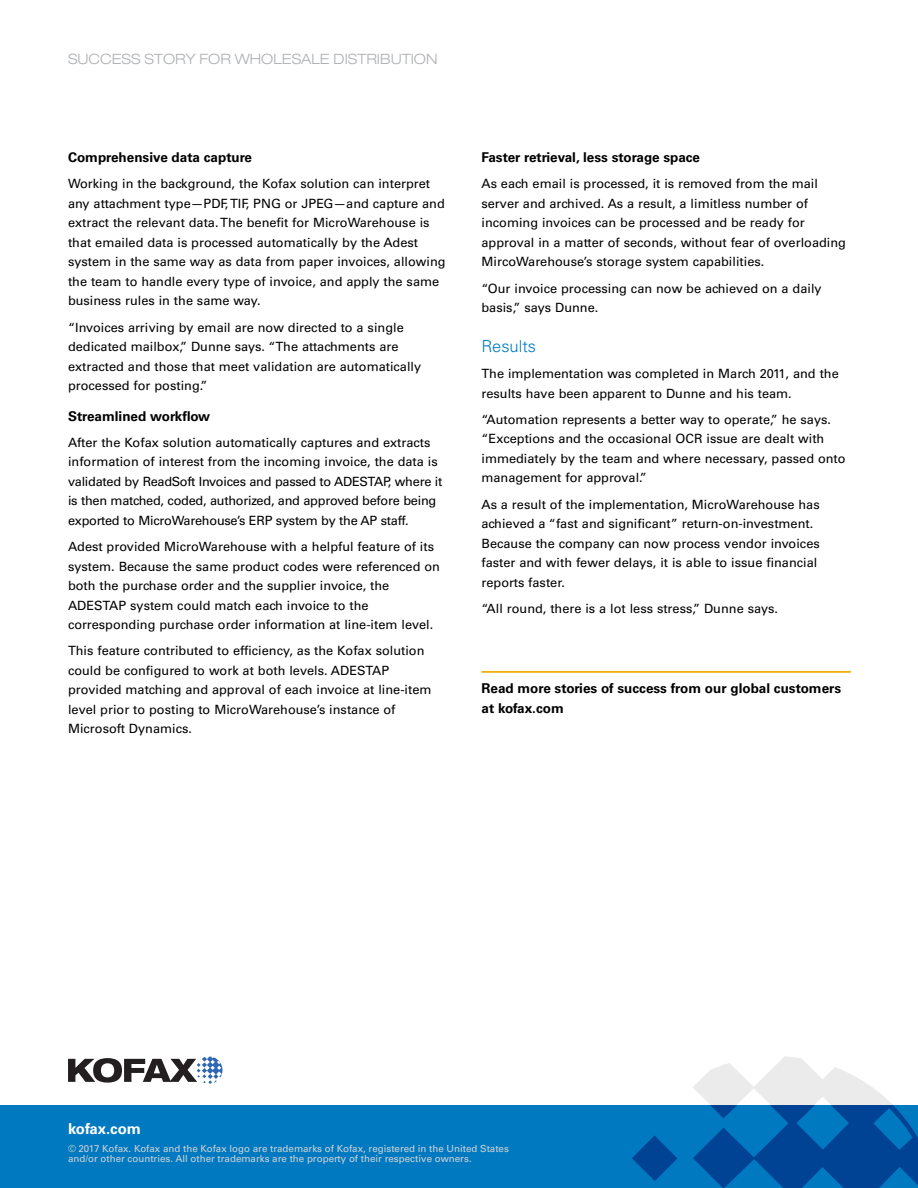
<style>
.page{position:relative;width:918px;height:1188px;background:#fff}
.page>*{position:absolute;margin:0;border:0;box-sizing:border-box;transform-origin:0 0}
.t1{font:300 16.5px "Univers LT Std";color:#0079c1}
.t2{font:700 15px "Univers LT Std";color:#fff}
.t3{font:300 expanded 14.25px "Helvetica Neue LT Std";color:#afb1b4}
.t4{font:700 13.5px/19.5px "Univers LT Std";color:#000}
.t5{font:12.75px/19.5px "Univers LT Std";color:#000}
.t6{font:12.75px/19.5px "Univers LT Std";letter-spacing:-.02em;color:#000}
.t7{font:9.75px/10.5px "Univers LT Std";color:#d1d3d4}
</style>
<div class="page">
<hr style="left:482px;top:671px;width:369px;height:2px;background:#eeb111">
<div style="left:0;top:1105px;width:918px;height:83px;background:#0079c1"></div>
<svg style="left:632px;top:1135px;width:45px;height:46px"></svg>
<svg style="left:693px;top:1057px;width:225px;height:131px"></svg>
<svg style="left:68px;top:1056px;width:154px;height:28px"></svg>
<p class="t3" style="left:68px;top:51px;width:371px">SUCCESS STORY FOR WHOLESALE DISTRIBUTION</p>
<p class="t4" style="left:68px;top:148px;width:186px">Comprehensive data capture</p>
<p class="t5" style="left:68px;top:174px;width:379px">Working in the background, the Kofax solution can interpret any attachment type—PDF, TIF, PNG or JPEG—and capture and extract the relevant data. The benefit for MicroWarehouse is that emailed data is processed automatically by the Adest system in the same way as data from paper invoices, allowing the team to handle every type of invoice, and apply the same business rules in the same way.</p>
<p class="t5" style="left:68px;top:317px;width:355px">“Invoices arriving by email are now directed to a single dedicated mailbox,” Dunne says. “The attachments are extracted and those that meet validation are automatically processed for posting.”</p>
<p class="t4" style="left:68px;top:406px;width:144px">Streamlined workflow</p>
<p class="t6" style="left:68px;top:433px;width:376px">After the Kofax solution automatically captures and extracts information of interest from the incoming invoice, the data is validated by ReadSoft Invoices and passed to ADESTAP, where it is then matched, coded, authorized, and approved before being exported to MicroWarehouse’s ERP system by the AP staff.</p>
<p class="t5" style="left:68px;top:537px;width:373px">Adest provided MicroWarehouse with a helpful feature of its system. Because the same product codes were referenced on both the purchase order and the supplier invoice, the ADESTAP system could match each invoice to the corresponding purchase order information at line-item level.</p>
<p class="t5" style="left:68px;top:641px;width:365px">This feature contributed to efficiency, as the Kofax solution could be configured to work at both levels. ADESTAP provided matching and approval of each invoice at line-item level prior to posting to MicroWarehouse’s instance of Microsoft Dynamics.</p>
<p class="t4" style="left:482px;top:148px;width:220px">Faster retrieval, less storage space</p>
<p class="t5" style="left:482px;top:174px;width:366px">As each email is processed, it is removed from the mail server and archived. As a result, a limitless number of incoming invoices can be processed and be ready for approval in a matter of seconds, without fear of overloading MircoWarehouse’s storage system capabilities.</p>
<p class="t5" style="left:482px;top:278px;width:342px">“Our invoice processing can now be achieved on a daily basis,” says Dunne.</p>
<p class="t1" style="left:482px;top:336px;width:56px">Results</p>
<p class="t5" style="left:482px;top:364px;width:359px">The implementation was completed in March 2011, and the results have been apparent to Dunne and his team.</p>
<p class="t5" style="left:482px;top:410px;width:366px">“Automation represents a better way to operate,” he says. “Exceptions and the occasional OCR issue are dealt with immediately by the team and where necessary, passed onto management for approval.”</p>
<p class="t5" style="left:482px;top:494px;width:340px">As a result of the implementation, MicroWarehouse has achieved a “fast and significant” return-on-investment.<br>Because the company can now process vendor invoices faster and with fewer delays, it is able to issue financial reports faster.</p>
<p class="t5" style="left:482px;top:599px;width:298px">“All round, there is a lot less stress,” Dunne says.</p>
<p class="t4" style="left:482px;top:679px;width:361px">Read more stories of success from our global customers at kofax.com</p>
<p class="t2" style="left:68px;top:1120px;width:75px">kofax.com</p>
<p class="t7" style="left:68px;top:1143px;width:442px">© 2017 Kofax. Kofax and the Kofax logo are trademarks of Kofax, registered in the United States and/or other countries. All other trademarks are the property of their respective owners.</p>
</div>
